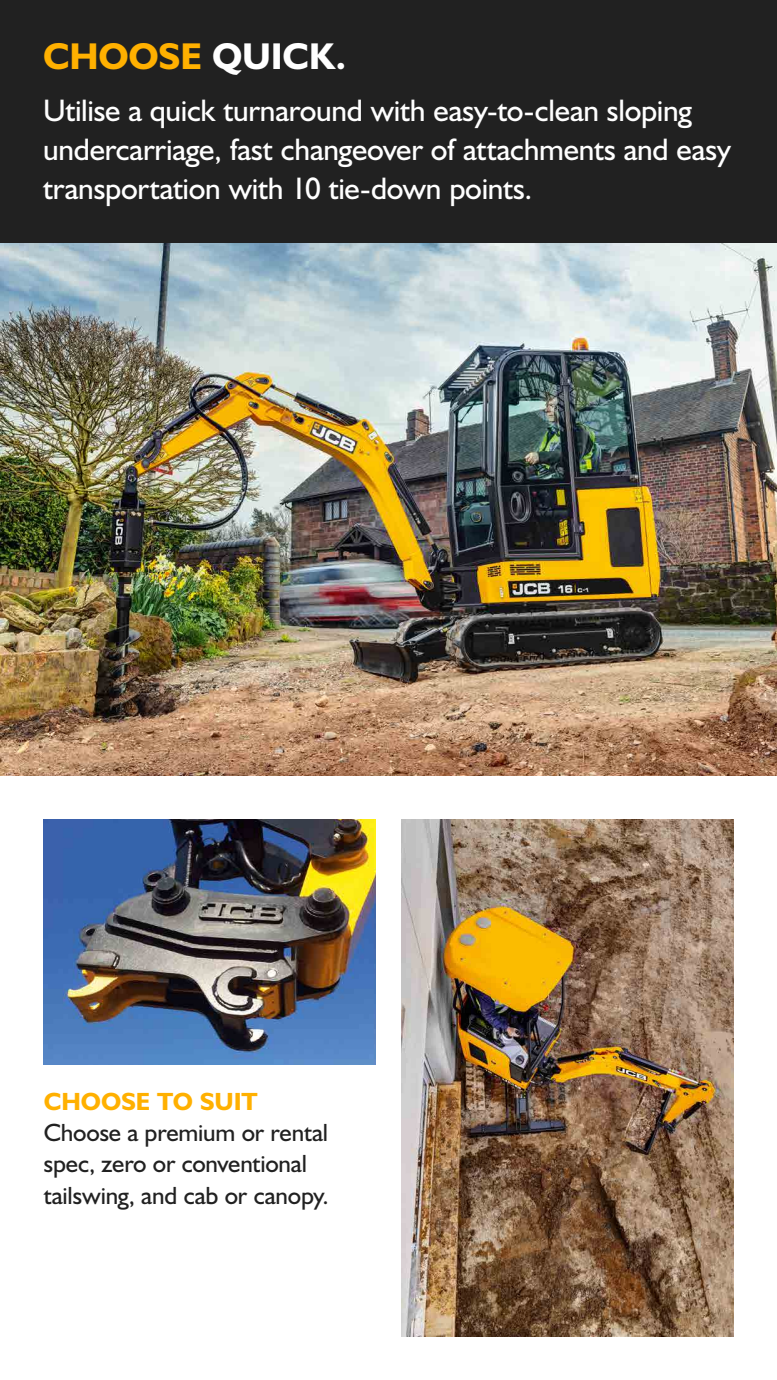
<style>
.page{position:relative;width:777px;height:1380px;background:#fff}
.page>*{position:absolute;margin:0;border:0;box-sizing:border-box;transform-origin:0 0}
.t1{font:37.5px "JCB Bold";letter-spacing:-.005em;color:#ffb000}
.t2{font:31.25px/39.1px "JCB Roman";letter-spacing:-.01em;color:#fff}
.t3{font:25px/31.2px "JCB Roman";letter-spacing:-.005em;color:#212121}
.t4{font:25px "JCB Bold";letter-spacing:-.005em;color:#ffb000}
.s1{color:#fff}
</style>
<div class="page">
<img style="left:0;top:243px;width:776px;height:532px">
<div style="left:0;top:0;width:776px;height:243px;background:#212121"></div>
<img style="left:44px;top:819px;width:331px;height:246px">
<img style="left:401px;top:819px;width:331px;height:517px">
<p class="t1" style="left:43px;top:33px;width:304px">CHOOSE <span class="s1">QUICK.</span></p>
<p class="t2" style="left:43px;top:90px;width:689px">Utilise a quick turnaround with easy-to-clean sloping undercarriage, fast changeover of attachments and easy transportation with 10 tie-down points.</p>
<p class="t4" style="left:44px;top:1086px;width:215px">CHOOSE TO SUIT</p>
<p class="t3" style="left:44px;top:1117px;width:286px">Choose a premium or rental spec, zero or conventional tailswing, and cab or canopy.</p>
</div>
